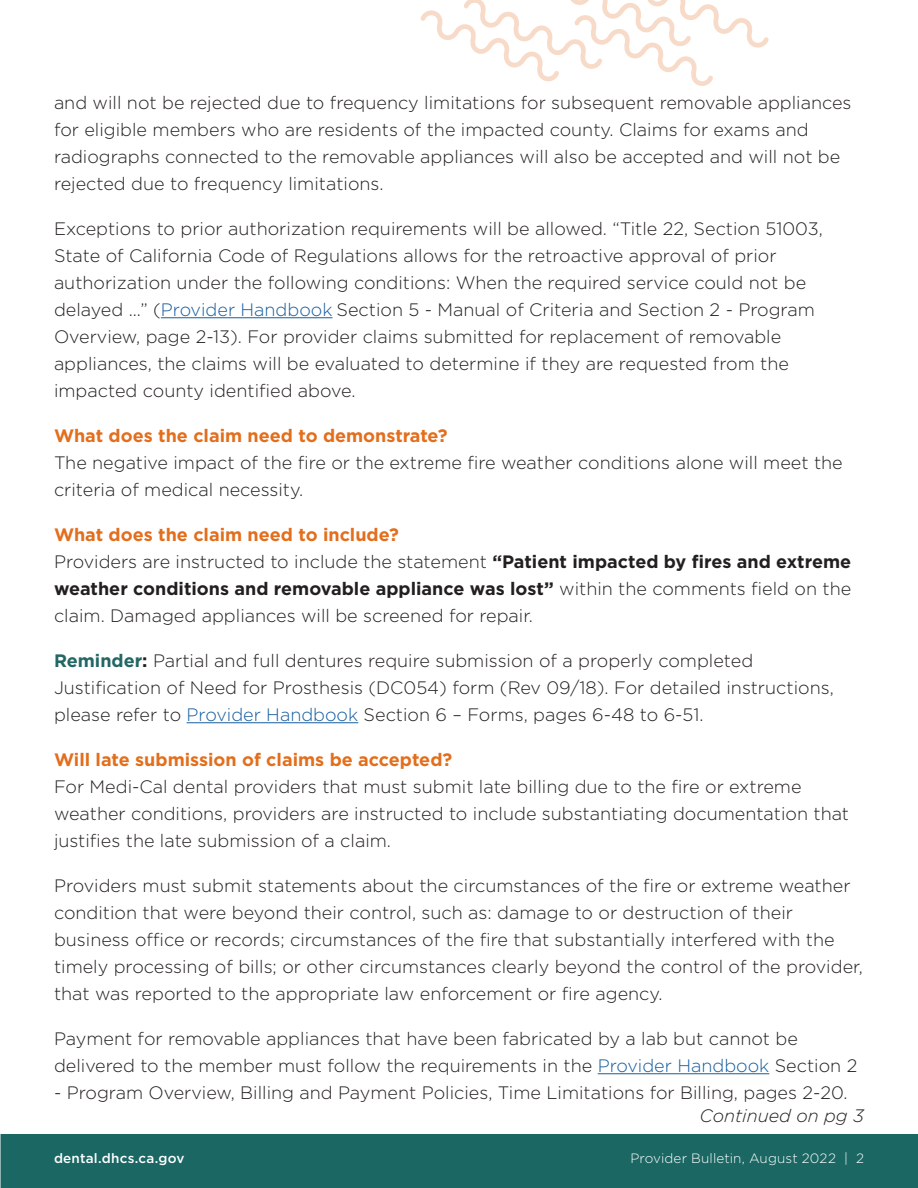
<style>
.page{position:relative;width:918px;height:1188px;background:#fff}
.page>*{position:absolute;margin:0;border:0;box-sizing:border-box;transform-origin:0 0}
.t1{font:300 18px/27px "Gotham";color:#231f20}
.t2{font:italic 300 18px "Gotham";color:#231f20}
.t3{font:300 13.5px "Gotham";letter-spacing:.01em;color:#fff}
.t4{font:500 13.5px "Gotham";letter-spacing:.015em;color:#fff}
.s1{color:#175d9e}
.s2{font-weight:700;color:#e36e1c}
.s3{font-weight:700}
.s4{font-weight:700;color:#226764}
</style>
<div class="page">
<div style="left:1px;top:1134px;width:917px;height:54px;background:#1a6763"></div>
<svg style="left:420px;top:0;width:349px;height:86px"></svg>
<hr style="left:161px;top:317px;width:172px;height:1px;background:#175d9e">
<hr style="left:187px;top:722px;width:171px;height:1px;background:#175d9e">
<hr style="left:598px;top:1073px;width:171px;height:1px;background:#175d9e">
<p class="t1" style="left:54px;top:89px;width:799px">and will not be rejected due to frequency limitations for subsequent removable appliances for eligible members who are residents of the impacted county. Claims for exams and radiographs connected to the removable appliances will also be accepted and will not be rejected due to frequency limitations.</p>
<p class="t1" style="left:54px;top:215px;width:771px">Exceptions to prior authorization requirements will be allowed. “Title 22, Section 51003, State of California Code of Regulations allows for the retroactive approval of prior authorization under the following conditions: When the required service could not be delayed ...” (<span class="s1">Provider Handbook</span> Section 5 - Manual of Criteria and Section 2 - Program Overview, page 2-13). For provider claims submitted for replacement of removable appliances, the claims will be evaluated to determine if they are requested from the impacted county identified above.</p>
<p class="t1" style="left:54px;top:422px;width:790px"><span class="s2">What does the claim need to demonstrate?<br></span>The negative impact of the fire or the extreme fire weather conditions alone will meet the criteria of medical necessity.</p>
<p class="t1" style="left:54px;top:521px;width:799px"><span class="s2">What does the claim need to include?<br></span>Providers are instructed to include the statement <span class="s3">“Patient impacted by fires and extreme weather conditions and removable appliance was lost”</span> within the comments field on the claim. Damaged appliances will be screened for repair.</p>
<p class="t1" style="left:54px;top:647px;width:781px"><span class="s4">Reminder</span><span class="s3">:</span> Partial and full dentures require submission of a properly completed<br>Justification of Need for Prosthesis (DC054) form (Rev 09/18). For detailed instructions, please refer to <span class="s1">Provider Handbook</span> Section 6 – Forms, pages 6-48 to 6-51.</p>
<p class="t1" style="left:54px;top:746px;width:797px"><span class="s2">Will late submission of claims be accepted?<br></span>For Medi-Cal dental providers that must submit late billing due to the fire or extreme weather conditions, providers are instructed to include substantiating documentation that justifies the late submission of a claim.</p>
<p class="t1" style="left:54px;top:872px;width:810px">Providers must submit statements about the circumstances of the fire or extreme weather condition that were beyond their control, such as: damage to or destruction of their business office or records; circumstances of the fire that substantially interfered with the timely processing of bills; or other circumstances clearly beyond the control of the provider, that was reported to the appropriate law enforcement or fire agency.</p>
<p class="t1" style="left:54px;top:1025px;width:805px">Payment for removable appliances that have been fabricated by a lab but cannot be delivered to the member must follow the requirements in the <span class="s1">Provider Handbook</span> Section 2</p>
<p class="t1" style="left:54px;top:1079px;width:795px">- Program Overview, Billing and Payment Policies, Time Limitations for Billing, pages 2-20.</p>
<p class="t2" style="left:700px;top:1104px;width:166px">Continued on pg 3</p>
<p class="t4" style="left:54px;top:1150px;width:132px">dental.dhcs.ca.gov</p>
<p class="t3" style="left:630px;top:1150px;width:235px">Provider Bulletin, August 2022 | 2</p>
</div>
